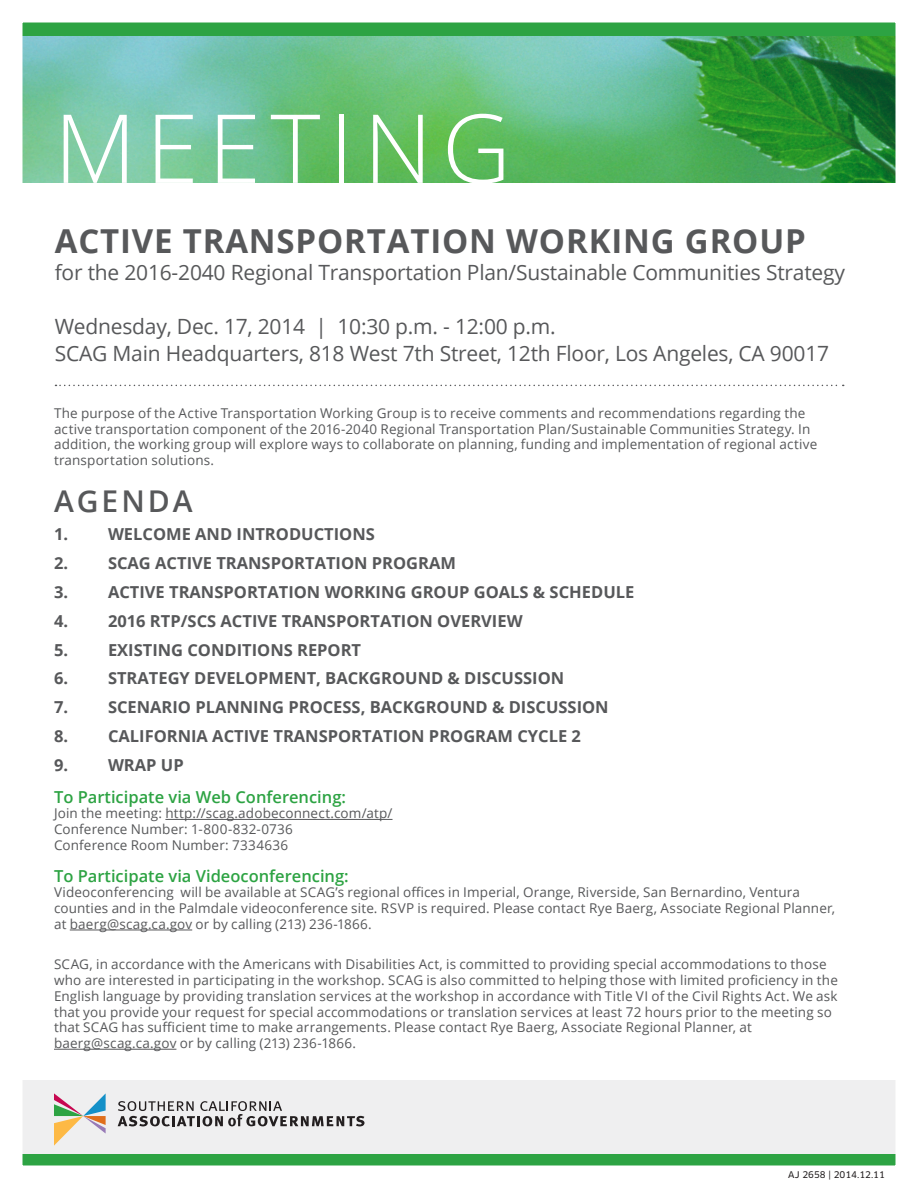
<style>
.page{position:relative;width:918px;height:1188px;background:#fff}
.page>*{position:absolute;margin:0;border:0;box-sizing:border-box;transform-origin:0 0}
.t1{font:300 95.4px "Open Sans";letter-spacing:.1em;color:#fff}
.Event_Title{font:700 33px "Open Sans";letter-spacing:.025em;color:#57585a}
.Agenda_Title{font:600 30px "Open Sans";letter-spacing:.1em;color:#57585a}
.Event_Subtitle{font:21px "Open Sans";letter-spacing:-.01em;color:#57585a}
.Agenda_Item{font:700 16.5px "Open Sans";color:#57585a}
.Presentation_Title{font:600 16.5px "Open Sans";color:#2da343}
.Body{font:13.5px/15.8px "Open Sans";letter-spacing:.01em;color:#57585a}
.Footer_Right{font:9px "Clan OT News";color:#231f20}
</style>
<div class="page">
<img style="left:23px;top:35px;width:872px;height:148px">
<div style="left:0;top:1080px;width:918px;height:108px;background:#efeff0"></div>
<div style="left:0;top:0;width:918px;height:35px;background:#2da343"></div>
<div style="left:0;top:1154px;width:918px;height:34px;background:#2da343"></div>
<hr style="left:165px;top:819px;width:228px;height:1px;background:#57585a">
<hr style="left:70px;top:930px;width:122px;height:1px;background:#57585a">
<hr style="left:54px;top:1049px;width:122px;height:1px;background:#57585a">
<div style="left:0;top:0;width:918px;height:1188px;border:22px solid #fff"></div>
<svg style="left:56px;top:385px;width:788px;height:1px"></svg>
<svg style="left:118px;top:1101px;width:246px;height:25px"></svg>
<svg style="left:54px;top:1093px;width:52px;height:53px"></svg>
<p class="t1" style="left:54px;top:83px;width:458px">MEETING</p>
<p class="Event_Title" style="left:55px;top:217px;width:753px">ACTIVE TRANSPORTATION WORKING GROUP</p>
<p class="Event_Subtitle" style="left:55px;top:258px;width:792px">for the 2016-2040 Regional Transportation Plan/Sustainable Communities Strategy</p>
<p class="Event_Subtitle" style="left:55px;top:312px;width:503px">Wednesday, Dec. 17, 2014 | 10:30 p.m. - 12:00 p.m.</p>
<p class="Event_Subtitle" style="left:55px;top:339px;width:776px">SCAG Main Headquarters, 818 West 7th Street, 12th Floor, Los Angeles, CA 90017</p>
<p class="Body" style="left:54px;top:405px;width:765px">The purpose of the Active Transportation Working Group is to receive comments and recommendations regarding the active transportation component of the 2016-2040 Regional Transportation Plan/Sustainable Communities Strategy. In addition, the working group will explore ways to collaborate on planning, funding and implementation of regional active transportation solutions.</p>
<p class="Agenda_Title" style="left:54px;top:480px;width:140px">AGENDA</p>
<p class="Agenda_Item" style="left:54px;top:523px;width:16px">1.</p>
<p class="Agenda_Item" style="left:108px;top:523px;width:268px">WELCOME AND INTRODUCTIONS</p>
<p class="Agenda_Item" style="left:54px;top:552px;width:16px">2.</p>
<p class="Agenda_Item" style="left:108px;top:552px;width:350px">SCAG ACTIVE TRANSPORTATION PROGRAM</p>
<p class="Agenda_Item" style="left:54px;top:580px;width:16px">3.</p>
<p class="Agenda_Item" style="left:108px;top:580px;width:528px">ACTIVE TRANSPORTATION WORKING GROUP GOALS &amp; SCHEDULE</p>
<p class="Agenda_Item" style="left:54px;top:609px;width:16px">4.</p>
<p class="Agenda_Item" style="left:108px;top:609px;width:416px">2016 RTP/SCS ACTIVE TRANSPORTATION OVERVIEW</p>
<p class="Agenda_Item" style="left:54px;top:638px;width:16px">5.</p>
<p class="Agenda_Item" style="left:108px;top:638px;width:255px">EXISTING CONDITIONS REPORT</p>
<p class="Agenda_Item" style="left:54px;top:667px;width:16px">6.</p>
<p class="Agenda_Item" style="left:108px;top:667px;width:458px">STRATEGY DEVELOPMENT, BACKGROUND &amp; DISCUSSION</p>
<p class="Agenda_Item" style="left:54px;top:696px;width:16px">7.</p>
<p class="Agenda_Item" style="left:108px;top:696px;width:502px">SCENARIO PLANNING PROCESS, BACKGROUND &amp; DISCUSSION</p>
<p class="Agenda_Item" style="left:54px;top:724px;width:16px">8.</p>
<p class="Agenda_Item" style="left:108px;top:724px;width:475px">CALIFORNIA ACTIVE TRANSPORTATION PROGRAM CYCLE 2</p>
<p class="Agenda_Item" style="left:54px;top:753px;width:16px">9.</p>
<p class="Agenda_Item" style="left:108px;top:753px;width:77px">WRAP UP</p>
<p class="Presentation_Title" style="left:54px;top:785px;width:294px">To Participate via Web Conferencing:</p>
<p class="Body" style="left:54px;top:805px;width:340px">Join the meeting: http://scag.adobeconnect.com/atp/<br>Conference Number: 1-800-832-0736<br>Conference Room Number: 7334636</p>
<p class="Presentation_Title" style="left:54px;top:864px;width:296px">To Participate via Videoconferencing:</p>
<p class="Body" style="left:54px;top:884px;width:783px">Videoconferencing will be available at SCAG’s regional offices in Imperial, Orange, Riverside, San Bernardino, Ventura counties and in the Palmdale videoconference site. RSVP is required. Please contact Rye Baerg, Associate Regional Planner, at baerg@scag.ca.gov or by calling (213) 236-1866.</p>
<p class="Body" style="left:54px;top:956px;width:785px">SCAG, in accordance with the Americans with Disabilities Act, is committed to providing special accommodations to those who are interested in participating in the workshop. SCAG is also committed to helping those with limited proficiency in the English language by providing translation services at the workshop in accordance with Title VI of the Civil Rights Act. We ask that you provide your request for special accommodations or translation services at least 72 hours prior to the meeting so that SCAG has sufficient time to make arrangements. Please contact Rye Baerg, Associate Regional Planner, at baerg@scag.ca.gov or by calling (213) 236-1866.</p>
<p class="Footer_Right" style="left:788px;top:1169px;width:98px">AJ 2658 | 2014.12.11</p>
</div>
